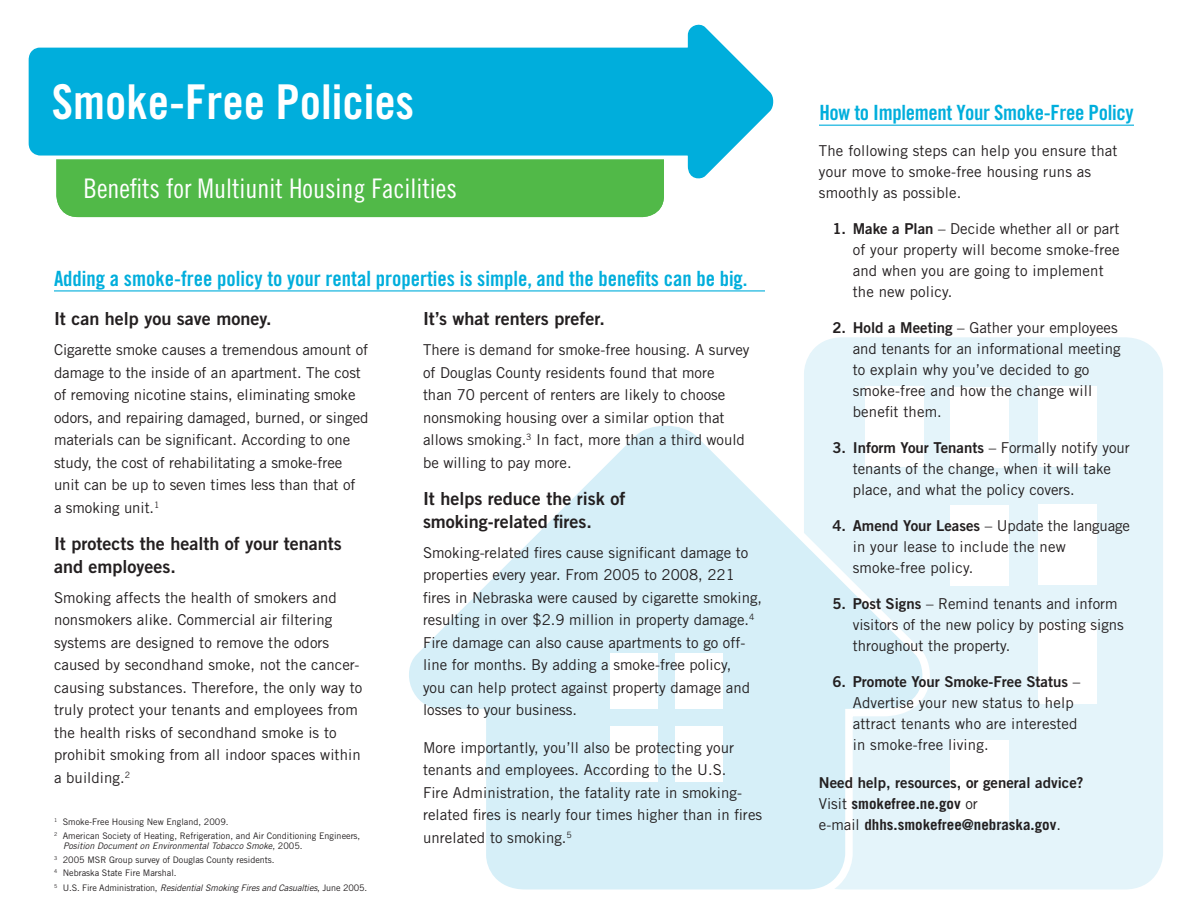
<style>
.page{position:relative;width:1188px;height:918px;background:#fff}
.page>*{position:absolute;margin:0;border:0;box-sizing:border-box;transform-origin:0 0}
.t1{font:48px "Trade Gothic Bold Cond Twenty";color:#fff}
.t2{font:27px "Trade Gothic Cond Eighteen";color:#fff}
.t3{font:21px "Trade Gothic Bold Cond Twenty";color:#00aedc}
.t4{font:18px/22.5px "Trade Gothic Bold Two";color:#231f20}
.t5{font:15px/22.5px "Trade Gothic";color:#231f20}
.t6{font:700 15px/21px "Trade Gothic";color:#231f20}
.t7{font:9px/10.5px "Trade Gothic";color:#231f20}
.t8{font:italic 9px "Trade Gothic";letter-spacing:-.015em;color:#231f20}
.s1{font-style:italic}
.s2{font-style:normal}
.s3{font-family:"Trade Gothic Bold Two"}
.s4{font-family:"Trade Gothic Bold Two";font-weight:400}
.s5{font-weight:400}
</style>
<div class="page">
<div style="left:56px;top:125px;width:608px;height:92px;background:#51b948;border-radius:22px"></div>
<div style="left:804px;top:337px;width:359px;height:553px;background:#e4f4fa"></div>
<div style="left:865px;top:386px;width:59px;height:81px;background:#fff"></div>
<div style="left:1038px;top:386px;width:59px;height:81px;background:#fff"></div>
<div style="left:1038px;top:504px;width:59px;height:81px;background:#fff"></div>
<div style="left:1038px;top:623px;width:59px;height:81px;background:#fff"></div>
<div style="left:951px;top:387px;width:58px;height:80px;background:#fff"></div>
<div style="left:951px;top:505px;width:58px;height:81px;background:#fff"></div>
<div style="left:951px;top:740px;width:58px;height:81px;background:#fff"></div>
<svg style="left:804px;top:401px;width:140px;height:489px;background:#e7f5fa"></svg>
<svg style="left:409px;top:422px;width:520px;height:468px;fill:#d6eff8"></svg>
<div style="left:610px;top:653px;width:48px;height:56px;background:#fff"></div>
<div style="left:675px;top:653px;width:47px;height:56px;background:#fff"></div>
<div style="left:610px;top:726px;width:48px;height:56px;background:#fff"></div>
<div style="left:675px;top:726px;width:47px;height:56px;background:#fff"></div>
<svg style="left:28px;top:24px;width:746px;height:156px"></svg>
<hr style="left:819px;top:125px;width:315px;height:1px;background:#00aedc">
<hr style="left:54px;top:290px;width:711px;height:1px;background:#00aedc">
<p class="t1" style="left:52px;top:72px;width:364px">Smoke-Free Policies</p>
<p class="t2" style="left:84px;top:172px;width:375px">Benefits for Multiunit Housing Facilities</p>
<p class="t3" style="left:54px;top:266px;width:695px">Adding a smoke-free policy to your rental properties is simple, and the benefits can be big.</p>
<p class="t4" style="left:54px;top:307px;width:219px">It can help you save money.</p>
<p class="t5" style="left:54px;top:338px;width:316px">Cigarette smoke causes a tremendous amount of damage to the inside of an apartment. The cost of removing nicotine stains, eliminating smoke odors, and repairing damaged, burned, or singed materials can be significant. According to one study, the cost of rehabilitating a smoke-free unit can be up to seven times less than that of<br>a smoking unit.<sup>1</sup></p>
<p class="t4" style="left:54px;top:532px;width:289px">It protects the health of your tenants and employees.</p>
<p class="t5" style="left:54px;top:586px;width:310px">Smoking affects the health of smokers and nonsmokers alike. Commercial air filtering systems are designed to remove the odors caused by secondhand smoke, not the cancer&shy;causing substances. Therefore, the only way to truly protect your tenants and employees from the health risks of secondhand smoke is to prohibit smoking from all indoor spaces within a building.<sup>2</sup></p>
<p class="t7" style="left:54px;top:816px;width:176px"><sup>1</sup> Smoke-Free Housing New England, 2009.</p>
<p class="t7" style="left:63px;top:830px;width:299px;text-indent:-9px"><sup>2</sup> American Society of Heating, Refrigeration, and Air Conditioning Engineers,<br><span class="s1">Position Document on Environmental Tobacco Smoke</span>, 2005.</p>
<p class="t7" style="left:54px;top:854px;width:222px"><sup>3</sup> 2005 MSR Group survey of Douglas County residents.</p>
<p class="t7" style="left:54px;top:867px;width:124px"><sup>4</sup> Nebraska State Fire Marshal.</p>
<p class="t8" style="left:54px;top:882px;width:315px"><sup>5</sup> <span class="s2">U.S. Fire Administration,</span> Residential Smoking Fires and Casualties<span class="s2">, June 2005.</span></p>
<p class="t4" style="left:423px;top:307px;width:183px">It’s what renters prefer.</p>
<p class="t5" style="left:423px;top:338px;width:328px">There is demand for smoke-free housing. A survey of Douglas County residents found that more<br>than 70 percent of renters are likely to choose nonsmoking housing over a similar option that allows smoking.<sup>3</sup> In fact, more than a third would be willing to pay more.</p>
<p class="t4" style="left:423px;top:487px;width:204px">It helps reduce the risk of smoking-related fires.</p>
<p class="t5" style="left:423px;top:541px;width:341px">Smoking-related fires cause significant damage to properties every year. From 2005 to 2008, 221 fires in Nebraska were caused by cigarette smoking, resulting in over $2.9 million in property damage.<sup>4<br></sup>Fire damage can also cause apartments to go off&shy;line for months. By adding a smoke-free policy,<br>you can help protect against property damage and losses to your business.</p>
<p class="t5" style="left:423px;top:736px;width:341px">More importantly, you’ll also be protecting your tenants and employees. According to the U.S.<br>Fire Administration, the fatality rate in smoking&shy;related fires is nearly four times higher than in fires unrelated to smoking.<sup>5</sup></p>
<p class="t3" style="left:819px;top:100px;width:316px">How to Implement Your Smoke-Free Policy</p>
<p class="t5" style="left:819px;top:140px;width:300px;line-height:21px">The following steps can help you ensure that your move to smoke-free housing runs as smoothly as possible.</p>
<p class="t5" style="left:853px;top:218px;width:268px;line-height:21px;text-indent:-20px"><span class="s3">1. Make a Plan</span> – Decide whether all or part of your property will become smoke-free and when you are going to implement the new policy.</p>
<p class="t5" style="left:853px;top:317px;width:269px;line-height:21px;text-indent:-20px"><span class="s3">2. Hold a Meeting</span> – Gather your employees and tenants for an informational meeting to explain why you’ve decided to go smoke-free and how the change will benefit them.</p>
<p class="t5" style="left:853px;top:437px;width:279px;line-height:21px;text-indent:-20px"><span class="s3">3. Inform Your Tenants</span> – Formally notify your tenants of the change, when it will take place, and what the policy covers.</p>
<p class="t5" style="left:853px;top:515px;width:279px;line-height:21px;text-indent:-20px"><span class="s3">4. Amend Your Leases</span> – Update the language in your lease to include the new smoke-free policy.</p>
<p class="t5" style="left:853px;top:593px;width:273px;line-height:21px;text-indent:-20px"><span class="s3">5. Post Signs</span> – Remind tenants and inform visitors of the new policy by posting signs throughout the property.</p>
<p class="t5" style="left:853px;top:671px;width:229px;line-height:21px;text-indent:-20px"><span class="s3">6. Promote Your Smoke-Free Status</span> –<br>Advertise your new status to help attract tenants who are interested in smoke-free living.</p>
<p class="t6" style="left:819px;top:772px;width:266px"><span class="s4">Need help, resources, or general advice?<br></span><span class="s5">Visit</span> smokefree.ne.gov <span class="s5">or<br>e-mail</span> dhhs.smokefree@nebraska.gov<span class="s5">.</span></p>
</div>
